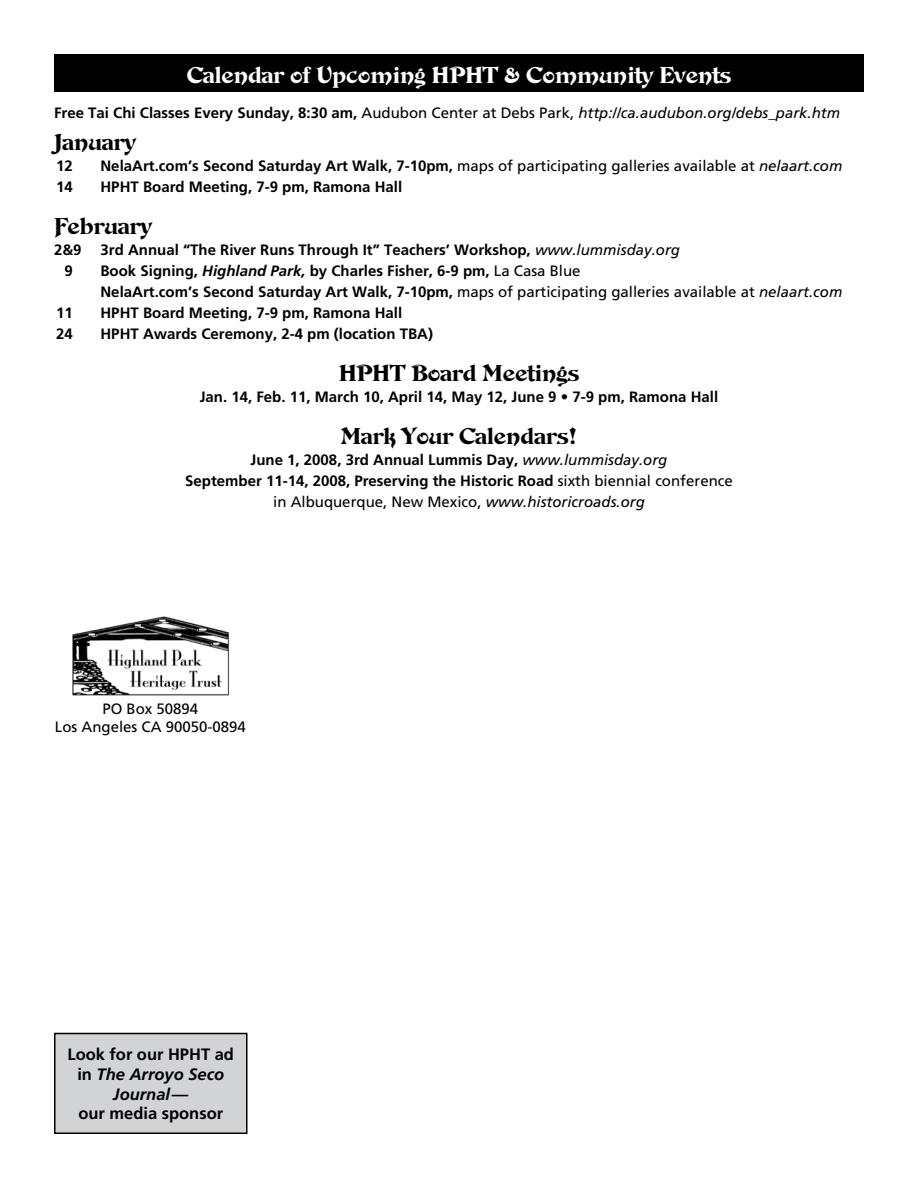
<style>
.page{position:relative;width:918px;height:1188px;background:#fff}
.page>*{position:absolute;margin:0;border:0;box-sizing:border-box;transform-origin:0 0}
.t1{font:24px "De Vinne Orn D";color:#000}
.t2{font:24px "De Vinne Orn D";color:#fff}
.t3{font:700 16.5px/19.8px "Frutiger";color:#000;text-align:center}
.t4{font:700 15px/21px "Frutiger";color:#000}
.t5{font:15px/18px "Frutiger";color:#000;text-align:center}
.s1{font-weight:400}
.s2{font-weight:400;font-style:italic}
.s3{font-style:italic}
</style>
<div class="page">
<div style="left:54px;top:54px;width:810px;height:38px;background:#000"></div>
<img style="left:72px;top:616px;width:157px;height:80px">
<div style="left:55px;top:1034px;width:192px;height:99px;background:#d1d3d4"></div>
<div style="left:54px;top:1033px;width:194px;height:101px;border:2px solid #000"></div>
<h1 class="t2" style="left:187px;top:61px;width:546px">Calendar of Upcoming HPHT &amp; Community Events</h1>
<p class="t4" style="left:54px;top:102px;width:788px">Free Tai Chi Classes Every Sunday, 8:30 am, <span class="s1">Audubon Center at Debs Park,</span> <span class="s2">http://ca.audubon.org/debs_park.htm</span></p>
<h1 class="t1" style="left:54px;top:128px;width:83px">January</h1>
<p class="t4" style="left:56px;top:155px;width:18px">12</p>
<p class="t4" style="left:100px;top:155px;width:743px">NelaArt.com’s Second Saturday Art Walk, 7-10pm, <span class="s1">maps of participating galleries available at</span> <span class="s2">nelaart.com</span></p>
<p class="t4" style="left:56px;top:176px;width:18px">14</p>
<p class="t4" style="left:100px;top:176px;width:303px">HPHT Board Meeting, 7-9 pm, Ramona Hall</p>
<h1 class="t1" style="left:54px;top:212px;width:100px">February</h1>
<p class="t4" style="left:54px;top:239px;width:29px">2&amp;9</p>
<p class="t4" style="left:100px;top:239px;width:581px">3rd Annual “The River Runs Through It” Teachers’ Workshop, <span class="s2">www.lummisday.org</span></p>
<p class="t4" style="left:64px;top:260px;width:10px">9</p>
<p class="t4" style="left:100px;top:260px;width:743px">Book Signing, <span class="s3">Highland Park,</span> by Charles Fisher, 6-9 pm, <span class="s1">La Casa Blue<br></span>NelaArt.com’s Second Saturday Art Walk, 7-10pm, <span class="s1">maps of participating galleries available at</span> <span class="s2">nelaart.com</span></p>
<p class="t4" style="left:56px;top:302px;width:18px">11</p>
<p class="t4" style="left:100px;top:302px;width:303px">HPHT Board Meeting, 7-9 pm, Ramona Hall</p>
<p class="t4" style="left:56px;top:323px;width:18px">24</p>
<p class="t4" style="left:100px;top:323px;width:334px">HPHT Awards Ceremony, 2-4 pm (location TBA)</p>
<h1 class="t1" style="left:339px;top:359px;width:242px">HPHT Board Meetings</h1>
<p class="t4" style="left:200px;top:386px;width:520px">Jan. 14, Feb. 11, March 10, April 14, May 12, June 9 • 7-9 pm, Ramona Hall</p>
<h1 class="t1" style="left:341px;top:422px;width:238px">Mark Your Calendars!</h1>
<p class="t4" style="left:185px;top:449px;width:549px;text-align:center">June 1, 2008, 3rd Annual Lummis Day, <span class="s2">www.lummisday.org<br></span>September 11-14, 2008, Preserving the Historic Road <span class="s1">sixth biennial conference in Albuquerque, New Mexico,</span> <span class="s2">www.historicroads.org</span></p>
<p class="t5" style="left:55px;top:699px;width:192px">PO Box 50894<br>Los Angeles CA 90050-0894</p>
<p class="t3" style="left:68px;top:1044px;width:168px">Look for our HPHT ad in <span class="s3">The Arroyo Seco<br>Journal</span>—<br>our media sponsor</p>
</div>
